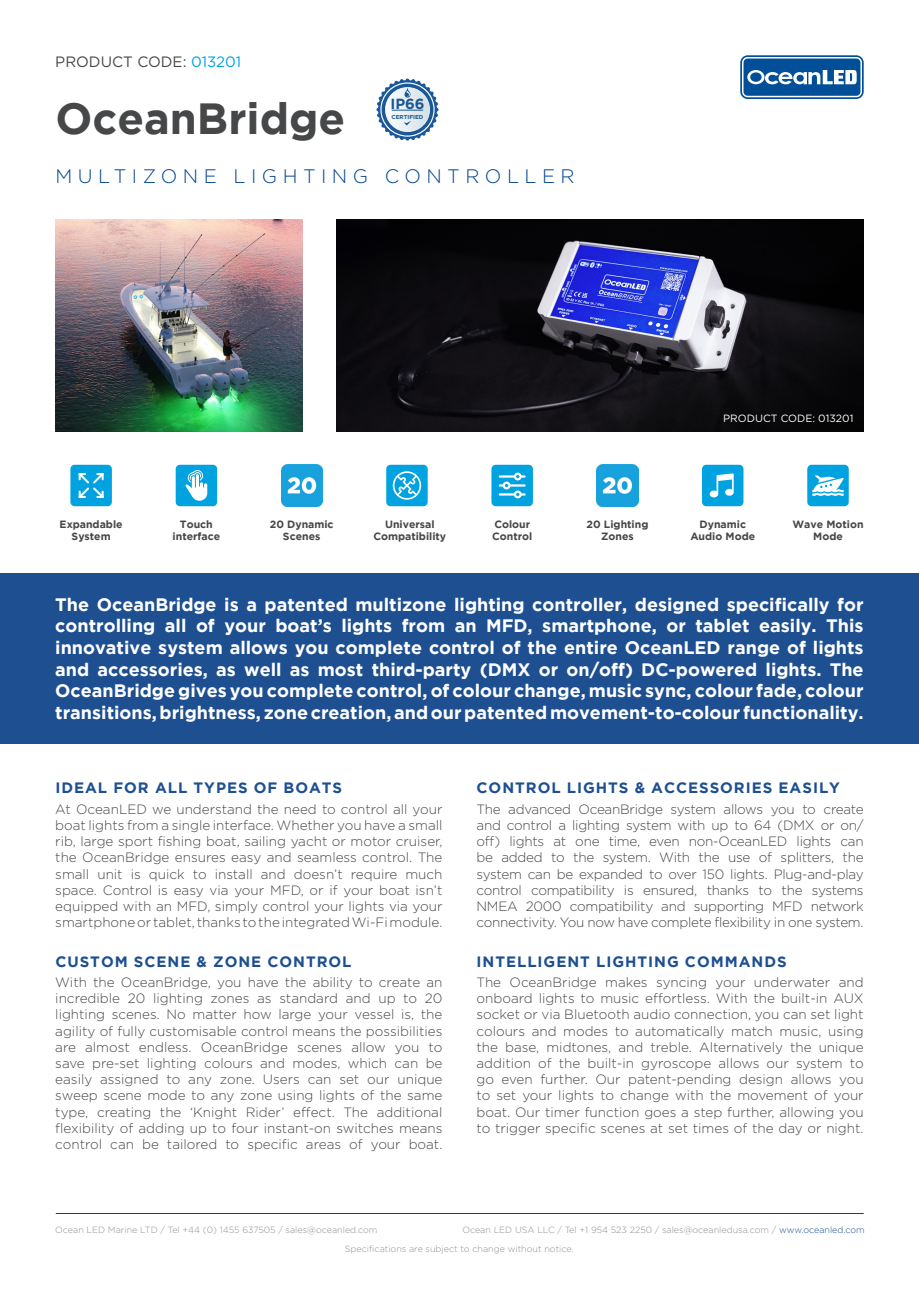
<style>
.page{position:relative;width:919px;height:1289px;background:#fff}
.page>*{position:absolute;margin:0;border:0;box-sizing:border-box;transform-origin:0 0}
.t1{font:700 43.5px "Gotham";color:#464748}
.t2{font:300 19.5px "Gotham";letter-spacing:.28em;color:#004591}
.t3{font:700 18px/21.6px "Gotham";color:#fff;text-align:justify}
.t4{font:700 15px "Gotham";letter-spacing:.065em;color:#1d4f91}
.t5{font:15px "Gotham";color:#464748}
.t6{font:700 14.7px "Gotham";color:#1a5898}
.t7{font:300 13.5px/16.2px "Gotham";color:#464748;text-align:justify}
.t8{font:700 10.5px/12.6px "Gotham";color:#464748;text-align:center}
.t9{font:10.5px "Gotham";color:#fff}
.t10{font:300 9px "Gotham";color:#8f8f8f}
.t11{font:700 5.7px "Gotham";color:#1a5898}
.s1{color:#00a3e0}
.s2{color:#1d4f91}
</style>
<div class="page">
<svg style="left:740px;top:55px;width:123px;height:44px"></svg>
<svg style="left:742px;top:57px;width:119px;height:40px"></svg>
<div style="left:0;top:573px;width:918px;height:170px;background:#1d4f91"></div>
<img style="left:336px;top:219px;width:527px;height:213px">
<img style="left:55px;top:219px;width:247px;height:213px">
<div style="left:70px;top:465px;width:42px;height:41px;background:#00a3e0;border-radius:4px"></div>
<div style="left:176px;top:465px;width:41px;height:41px;background:#00a3e0;border-radius:4px"></div>
<div style="left:386px;top:465px;width:41px;height:41px;background:#00a3e0;border-radius:4px"></div>
<div style="left:491px;top:465px;width:42px;height:41px;background:#00a3e0;border-radius:4px"></div>
<div style="left:702px;top:465px;width:41px;height:41px;background:#00a3e0;border-radius:4px"></div>
<div style="left:807px;top:465px;width:41px;height:41px;background:#00a3e0;border-radius:4px"></div>
<svg style="left:78px;top:473px;width:26px;height:25px"></svg>
<svg style="left:393px;top:471px;width:28px;height:28px"></svg>
<svg style="left:498px;top:472px;width:27px;height:26px"></svg>
<svg style="left:709px;top:473px;width:24px;height:24px"></svg>
<svg style="left:376px;top:78px;width:63px;height:63px"></svg>
<svg style="left:185px;top:470px;width:22px;height:30px"></svg>
<svg style="left:812px;top:475px;width:31px;height:21px"></svg>
<hr style="left:56px;top:1213px;width:807px;height:1px;background:#004591">
<img style="left:281px;top:465px;width:42px;height:41px">
<img style="left:596px;top:464px;width:42px;height:42px">
<p class="t5" style="left:55px;top:52px;width:187px">PRODUCT CODE: <span class="s1">013201</span></p>
<p class="t1" style="left:56px;top:93px;width:291px">OceanBridge</p>
<p class="t2" style="left:56px;top:165px;width:520px">MULTIZONE LIGHTING CONTROLLER</p>
<p class="t6" style="left:390px;top:94px;width:36px">IP66</p>
<p class="t11" style="left:391px;top:113px;width:33px">CERTIFIED</p>
<p class="t9" style="left:723px;top:412px;width:132px">PRODUCT CODE: 013201</p>
<p class="t8" style="left:60px;top:517px;width:65px">Expandable<br>System</p>
<p class="t8" style="left:173px;top:517px;width:49px">Touch interface</p>
<p class="t8" style="left:270px;top:517px;width:65px">20 Dynamic<br>Scenes</p>
<p class="t8" style="left:373px;top:517px;width:74px">Universal<br>Compatibility</p>
<p class="t8" style="left:492px;top:517px;width:42px;text-align:left">Colour<br>Control</p>
<p class="t8" style="left:586px;top:517px;width:63px">20 Lighting<br>Zones</p>
<p class="t8" style="left:690px;top:517px;width:66px">Dynamic<br>Audio Mode</p>
<p class="t8" style="left:792px;top:517px;width:73px">Wave Motion<br>Mode</p>
<p class="t3" style="left:55px;top:593px;width:809px">The OceanBridge is a patented multizone lighting controller, designed specifically for controlling all of your boat’s lights from an MFD, smartphone, or tablet easily. This innovative system allows you complete control of the entire OceanLED range of lights and accessories, as well as most third-party (DMX or on/off) DC-powered lights. The OceanBridge gives you complete control, of colour change, music sync, colour fade, colour transitions, brightness, zone creation, and our patented movement-to-colour functionality.</p>
<p class="t4" style="left:55px;top:779px;width:288px">IDEAL FOR ALL TYPES OF BOATS</p>
<p class="t7" style="left:55px;top:800px;width:388px">At OceanLED we understand the need to control all your boat lights from a single interface. Whether you have a small rib, large sport fishing boat, sailing yacht or motor cruiser, the OceanBridge ensures easy and seamless control. The small unit is quick to install and doesn’t require much space. Control is easy via your MFD, or if your boat isn’t equipped with an MFD, simply control your lights via your smartphone or tablet, thanks to the integrated Wi-Fi module.</p>
<p class="t4" style="left:55px;top:952px;width:298px">CUSTOM SCENE &amp; ZONE CONTROL</p>
<p class="t7" style="left:55px;top:973px;width:388px">With the OceanBridge, you have the ability to create an incredible 20 lighting zones as standard and up to 20 lighting scenes. No matter how large your vessel is, the agility of fully customisable control means the possibilities are almost endless. OceanBridge scenes allow you to save pre-set lighting colours and modes, which can be easily assigned to any zone. Users can set our unique sweep scene mode to any zone using lights of the same type, creating the ‘Knight Rider’ effect. The additional flexibility of adding up to four instant-on switches means control can be tailored to specific areas of your boat.</p>
<p class="t4" style="left:476px;top:779px;width:365px">CONTROL LIGHTS &amp; ACCESSORIES EASILY</p>
<p class="t7" style="left:476px;top:800px;width:388px">The advanced OceanBridge system allows you to create and control a lighting system with up to 64 (DMX or on/ off) lights at one time, even non-OceanLED lights can be added to the system. With the use of splitters, the system can be expanded to over 150 lights. Plug-and-play control compatibility is ensured, thanks to the systems NMEA 2000 compatibility and supporting MFD network connectivity. You now have complete flexibility in one system.</p>
<p class="t4" style="left:476px;top:952px;width:311px">INTELLIGENT LIGHTING COMMANDS</p>
<p class="t7" style="left:476px;top:973px;width:388px">The OceanBridge makes syncing your underwater and onboard lights to music effortless. With the built-in AUX socket or via Bluetooth audio connection, you can set light colours and modes to automatically match music, using the base, midtones, and treble. Alternatively the unique addition of the built-in gyroscope allows our system to go even further. Our patent-pending design allows you to set your lights to change with the movement of your boat. Our timer function goes a step further, allowing you to trigger specific scenes at set times of the day or night.</p>
<p class="t10" style="left:55px;top:1224px;width:323px">Ocean LED Marine LTD / Tel +44 (0) 1455 637505 / sales@oceanled.com</p>
<p class="t10" style="left:462px;top:1224px;width:404px">Ocean LED USA LLC / Tel +1 954 523 2250 / sales@oceanledusa.com / <span class="s2">www.oceanled.com</span></p>
<p class="t10" style="left:344px;top:1243px;width:230px">Specifications are subject to change without notice.</p>
</div>
